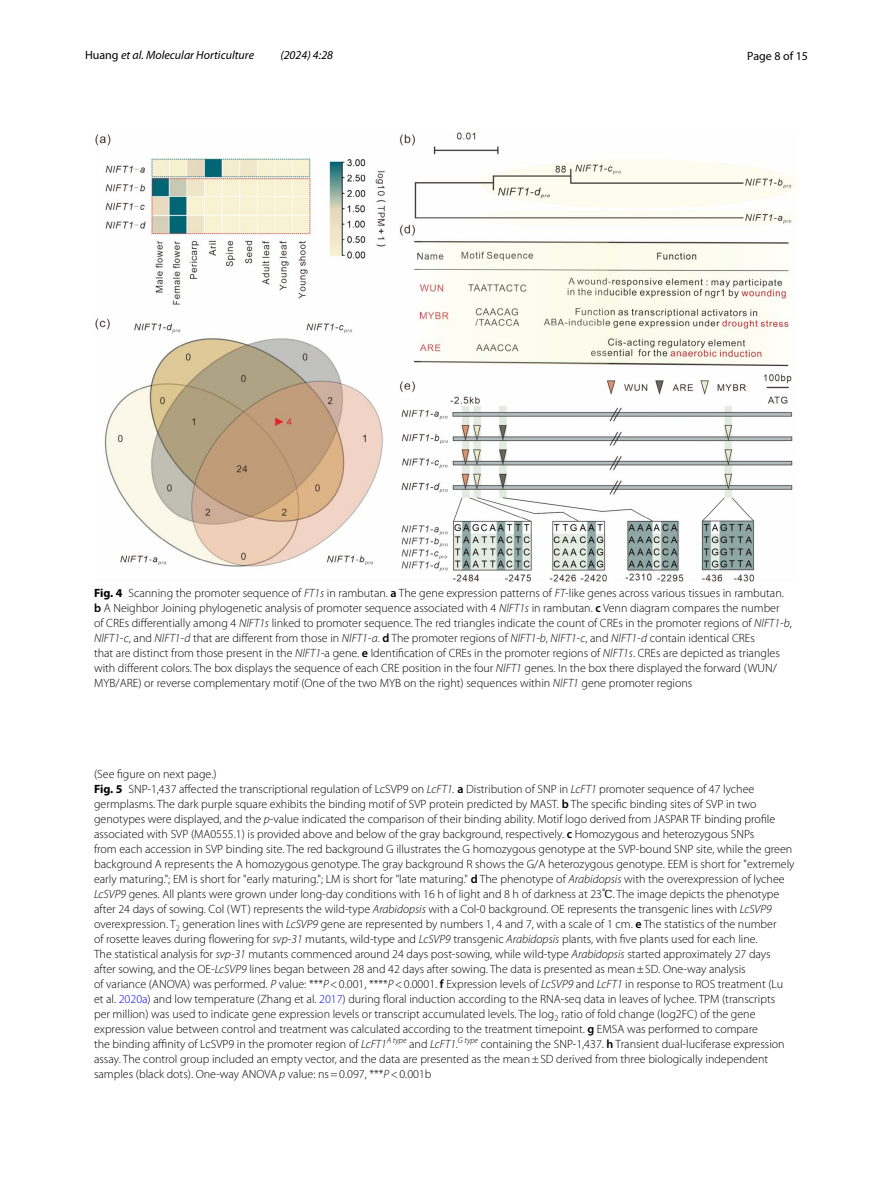
<style>
.page{position:relative;width:893px;height:1187px;background:#fff}
.page>*{position:absolute;margin:0;border:0;box-sizing:border-box;transform-origin:0 0}
.t1{font:300 12px/15px "Myriad Pro";color:#000}
.t2{font:italic 12px "Myriad Pro";color:#000}
.t3{font:12px "Myriad Pro";color:#000}
.s1{font-style:normal}
.s2{font-weight:700}
.s3{font-style:italic}
.s4{font-weight:600}
.s5{font-family:"Code 2000";font-weight:400}
.s6{color:#00f}
</style>
<div class="page">
<img style="left:96px;top:133px;width:701px;height:448px">
<p class="t2" style="left:85px;top:48px;width:171px"><span class="s1">Huang</span> et al. Molecular Horticulture</p>
<p class="t2" style="left:280px;top:48px;width:54px">(2024) 4:28</p>
<p class="t3" style="left:747px;top:48px;width:62px">Page 8 of 15</p>
<p class="t1" style="left:94px;top:585px;width:699px"><span class="s2">Fig. 4</span> Scanning the promoter sequence of <span class="s3">FT1s</span> in rambutan. <span class="s4">a</span> The gene expression patterns of <span class="s3">FT</span>-like genes across various tissues in rambutan. <span class="s4">b</span> A Neighbor Joining phylogenetic analysis of promoter sequence associated with 4 <span class="s3">NlFT1s</span> in rambutan. <span class="s4">c</span> Venn diagram compares the number of CREs differentially among 4 <span class="s3">NlFT1s</span> linked to promoter sequence. The red triangles indicate the count of CREs in the promoter regions of <span class="s3">NlFT1-b</span>, <span class="s3">NlFT1-c</span>, and <span class="s3">NlFT1-d</span> that are different from those in <span class="s3">NlFT1-a</span>. <span class="s4">d</span> The promoter regions of <span class="s3">NlFT1-b</span>, <span class="s3">NlFT1-c</span>, and <span class="s3">NlFT1-d</span> contain identical CREs<br>that are distinct from those present in the <span class="s3">NlFT1</span>-a gene. <span class="s4">e</span> Identification of CREs in the promoter regions of <span class="s3">NlFT1s</span>. CREs are depicted as triangles with different colors. The box displays the sequence of each CRE position in the four <span class="s3">NlFT1</span> genes. In the box there displayed the forward (WUN/ MYB/ARE) or reverse complementary motif (One of the two MYB on the right) sequences within <span class="s3">NlFT1</span> gene promoter regions</p>
<p class="t1" style="left:94px;top:766px;width:124px">(See figure on next page.)</p>
<p class="t1" style="left:94px;top:781px;width:702px"><span class="s2">Fig. 5</span> SNP-1,437 affected the transcriptional regulation of LcSVP9 on <span class="s3">LcFT1.</span> <span class="s4">a</span> Distribution of SNP in <span class="s3">LcFT1</span> promoter sequence of 47 lychee germplasms. The dark purple square exhibits the binding motif of SVP protein predicted by MAST. <span class="s4">b</span> The specific binding sites of SVP in two genotypes were displayed, and the <span class="s3">p</span>-value indicated the comparison of their binding ability. Motif logo derived from JASPAR TF binding profile associated with SVP (MA0555.1) is provided above and below of the gray background, respectively. <span class="s4">c</span> Homozygous and heterozygous SNPs<br>from each accession in SVP binding site. The red background G illustrates the G homozygous genotype at the SVP-bound SNP site, while the green background A represents the A homozygous genotype. The gray background R shows the G/A heterozygous genotype. EEM is short for "extremely early maturing."; EM is short for "early maturing."; LM is short for "late maturing." <span class="s4">d</span> The phenotype of <span class="s3">Arabidopsis</span> with the overexpression of lychee <span class="s3">LcSVP9</span> genes. All plants were grown under long-day conditions with 16 h of light and 8 h of darkness at 23<span class="s5">℃</span>. The image depicts the phenotype after 24 days of sowing. Col (WT) represents the wild-type <span class="s3">Arabidopsis</span> with a Col-0 background. OE represents the transgenic lines with <span class="s3">LcSVP9 </span>overexpression. T<sub>2</sub> generation lines with <span class="s3">LcSVP9</span> gene are represented by numbers 1, 4 and 7, with a scale of 1 cm. <span class="s4">e</span> The statistics of the number<br>of rosette leaves during flowering for <span class="s3">svp-31</span> mutants, wild-type and <span class="s3">LcSVP9</span> transgenic <span class="s3">Arabidopsis</span> plants, with five plants used for each line.<br>The statistical analysis for <span class="s3">svp-31</span> mutants commenced around 24 days post-sowing, while wild-type <span class="s3">Arabidopsis</span> started approximately 27 days after sowing, and the OE-<span class="s3">LcSVP9</span> lines began between 28 and 42 days after sowing. The data is presented as mean±SD. One-way analysis<br>of variance (ANOVA) was performed. <span class="s3">P</span> value: ***<span class="s3">P</span>&lt;0.001, ****<span class="s3">P</span>&lt;0.0001. <span class="s4">f</span> Expression levels of <span class="s3">LcSVP9</span> and <span class="s3">LcFT1</span> in response to ROS treatment (Lu et al. <span class="s6">2020a</span>) and low temperature (Zhang et al. <span class="s6">2017</span>) during floral induction according to the RNA-seq data in leaves of lychee. TPM (transcripts<br>per million) was used to indicate gene expression levels or transcript accumulated levels. The log<sub>2</sub> ratio of fold change (log2FC) of the gene expression value between control and treatment was calculated according to the treatment timepoint. <span class="s4">g</span> EMSA was performed to compare<br>the binding affinity of LcSVP9 in the promoter region of <span class="s3">LcFT1</span><sup>A</sup> <sup>type</sup> and <span class="s3">LcFT1</span>.<sup>G</sup> <sup>type</sup> containing the SNP-1,437. <span class="s4">h</span> Transient dual-luciferase expression assay. The control group included an empty vector, and the data are presented as the mean±SD derived from three biologically independent samples (black dots). One-way ANOVA <span class="s3">p</span> value: ns=0.097, ***<span class="s3">P</span>&lt;0.001b</p>
</div>
